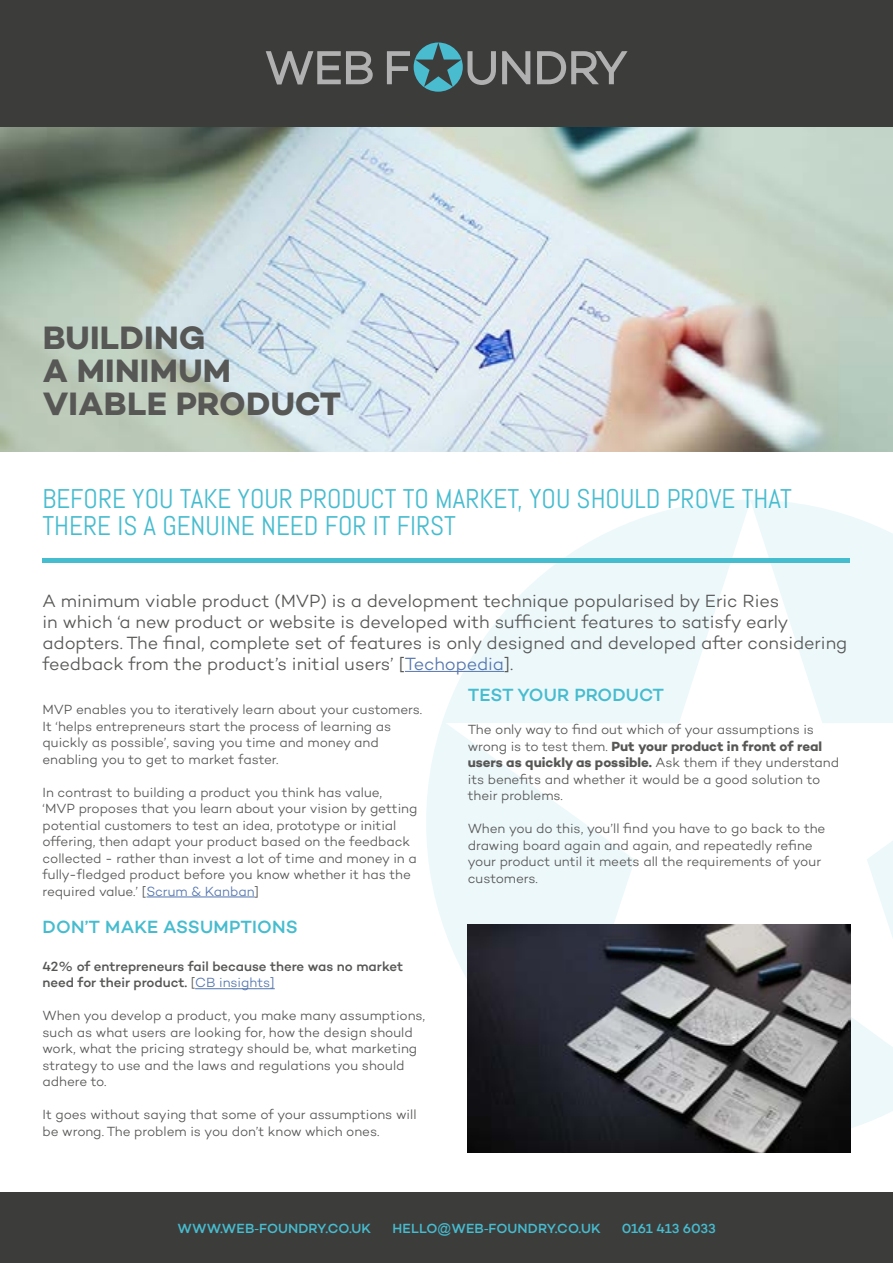
<style>
.page{position:relative;width:893px;height:1263px;background:#fff}
.page>*{position:absolute;margin:0;border:0;box-sizing:border-box;transform-origin:0 0}
.t1{font:33px/33px "Campton Bold DEMO";letter-spacing:.01em;color:#575756}
.t2{font:27px/27px "Abel";color:#46bccf}
.t3{font:18px/21px "Campton Light DEMO";letter-spacing:-.005em;color:#575756}
.t4{font:500 18px "Campton";color:#46bccf}
.t5{font:13.5px/16.5px "Campton Light DEMO";letter-spacing:-.005em;color:#575756}
.t6{font:13.5px/16.5px "Campton Bold DEMO";color:#575756}
.t7{font:500 13.5px/16.5px "Campton";letter-spacing:-.005em;color:#575756}
.t8{font:500 13.5px "Campton";letter-spacing:.01em;color:#46bccf}
.t9{font:500 13.5px "Campton";letter-spacing:-.01em;color:#46bccf}
.s1{color:#5576af}
.s2{font-family:"Campton Light DEMO";font-weight:400}
.s3{font-family:"Campton Light DEMO";font-weight:400;color:#5576af}
.s4{font-family:"Campton Light DEMO"}
.s5{font-family:"Arial";font-weight:400}
</style>
<div class="page">
<div style="left:0;top:0;width:893px;height:128px;background:#3c3c3b"></div>
<div style="left:0;top:1193px;width:893px;height:70px;background:#3c3c3b"></div>
<svg style="left:265px;top:51px;width:108px;height:34px"></svg>
<svg style="left:386px;top:43px;width:242px;height:49px"></svg>
<svg style="left:426px;top:500px;width:467px;height:645px"></svg>
<hr style="left:43px;top:558px;width:807px;height:4px;background:#46bccf">
<img style="left:0;top:128px;width:893px;height:324px">
<hr style="left:405px;top:671px;width:99px;height:1px;background:#5576af">
<hr style="left:146px;top:897px;width:109px;height:1px;background:#5576af">
<hr style="left:195px;top:988px;width:80px;height:1px;background:#5576af">
<img style="left:468px;top:925px;width:382px;height:227px">
<h1 class="t1" style="left:43px;top:322px;width:300px">BUILDING<br>A MINIMUM<br>VIABLE PRODUCT</h1>
<h2 class="t2" style="left:43px;top:485px;width:751px">BEFORE YOU TAKE YOUR PRODUCT TO MARKET, YOU SHOULD PROVE THAT<br>THERE IS A GENUINE NEED FOR IT FIRST</h2>
<p class="t3" style="left:43px;top:590px;width:806px">A minimum viable product (MVP) is a development technique popularised by Eric Ries<br>in which ‘a new product or website is developed with sufficient features to satisfy early adopters. The final, complete set of features is only designed and developed after considering feedback from the product’s initial users’ [<span class="s1">Techopedia</span>].</p>
<p class="t5" style="left:43px;top:702px;width:381px">MVP enables you to iteratively learn about your customers.<br>It ‘helps entrepreneurs start the process of learning as quickly as possible’, saving you time and money and enabling you to get to market faster.</p>
<p class="t5" style="left:43px;top:784px;width:376px">In contrast to building a product you think has value, ‘MVP proposes that you learn about your vision by getting potential customers to test an idea, prototype or initial offering, then adapt your product based on the feedback collected - rather than invest a lot of time and money in a fully-fledged product before you know whether it has the required value.’ [<span class="s1">Scrum &amp; Kanban</span>]</p>
<h3 class="t4" style="left:43px;top:915px;width:257px">DON’T MAKE ASSUMPTIONS</h3>
<p class="t7" style="left:43px;top:958px;width:362px">42% of entrepreneurs fail because there was no market need for their product. <span class="s2">[</span><span class="s3">CB insights]</span></p>
<p class="t5" style="left:43px;top:1008px;width:384px">When you develop a product, you make many assumptions, such as what users are looking for, how the design should work, what the pricing strategy should be, what marketing strategy to use and the laws and regulations you should adhere to.</p>
<p class="t5" style="left:43px;top:1107px;width:375px">It goes without saying that some of your assumptions will be wrong. The problem is you don’t know which ones.</p>
<h3 class="t4" style="left:468px;top:684px;width:198px">TEST YOUR PRODUCT</h3>
<p class="t5" style="left:468px;top:722px;width:348px">The only way to find out which of your assumptions is</p>
<p class="t6" style="left:468px;top:738px;width:373px"><span class="s4">wrong is to test them.</span> Put your product in front of real users as quickly as possible. <span class="s4">Ask them if they understand</span></p>
<p class="t5" style="left:468px;top:771px;width:354px">its benefits and whether it would be a good solution to their problems.</p>
<p class="t5" style="left:468px;top:821px;width:359px">When you do this, you’ll find you have to go back to the drawing board again and again, and repeatedly refine your product until it meets all the requirements of your customers.</p>
<p class="t8" style="left:177px;top:1220px;width:195px">WWW.WEB<span class="s5">-</span>FOUNDRY.CO.UK</p>
<p class="t8" style="left:393px;top:1220px;width:210px">HELLO<span class="s5">@</span>WEB<span class="s5">-</span>FOUNDRY.CO.UK</p>
<p class="t9" style="left:622px;top:1220px;width:95px">0161 413 6033</p>
</div>
